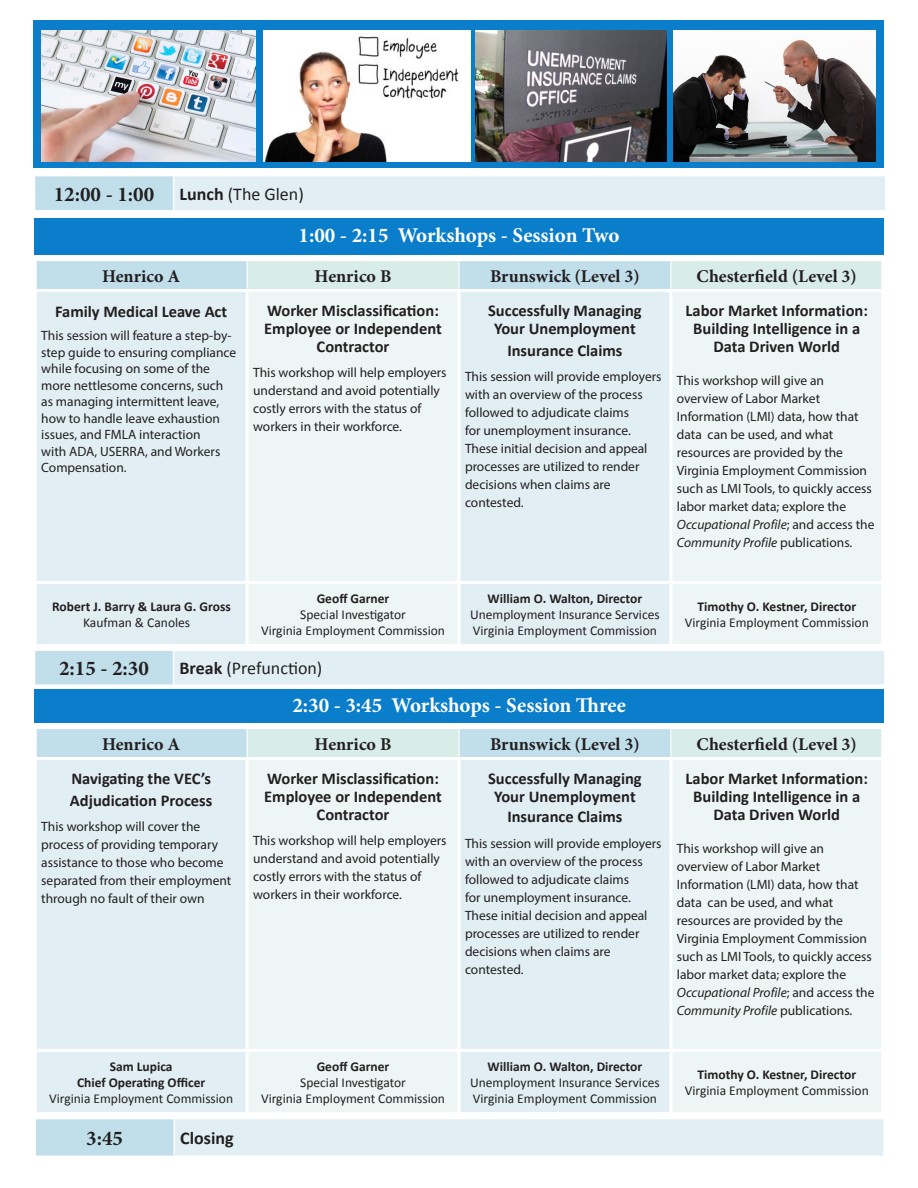
<style>
.page{position:relative;width:918px;height:1188px;background:#fff}
.page>*{position:absolute;margin:0;border:0;box-sizing:border-box;transform-origin:0 0}
.t1{font:700 21px "Minion Pro";color:#fff}
.t2{font:700 21px "Minion Pro";color:#231f20}
.t3{font:700 18px "Minion Pro";color:#231f20}
.t4{font:18px "Calibri";color:#231f20}
.t5{font:700 18px "Calibri";color:#231f20}
.Workshop_text{font:700 16.5px/18px "Calibri";color:#231f20;text-align:center}
.Workshop_text-2{font:13.5px/18px "Myriad Pro";color:#231f20}
.t6{font:13.5px "Calibri";color:#231f20}
.t7{font:700 13.5px "Calibri";color:#231f20}
.t8{font:700 13.5px "Calibri";color:#231f20}
.s1{font-weight:700}
.s2{font-style:italic}
.s3{font-style:inherit}
</style>
<div class="page">
<div style="left:34px;top:21px;width:850px;height:147px;background:#0a7eca"></div>
<div style="left:34px;top:218px;width:850px;height:37px;background:#0a7eca"></div>
<div style="left:34px;top:689px;width:850px;height:34px;background:#0a7eca"></div>
<div style="left:34px;top:176px;width:140px;height:35px;background:#c0dfeb"></div>
<div style="left:174px;top:176px;width:712px;height:35px;background:#e1eff5"></div>
<hr style="left:34px;top:176px;width:1px;height:34px;background:#fff">
<hr style="left:173px;top:176px;width:1px;height:34px;background:#fff">
<hr style="left:885px;top:176px;width:1px;height:34px;background:#fff">
<hr style="left:34px;top:210px;width:140px;height:1px;background:#fff">
<hr style="left:174px;top:210px;width:713px;height:1px;background:#fff">
<div style="left:35px;top:1119px;width:139px;height:37px;background:#c0dfeb"></div>
<div style="left:174px;top:1119px;width:712px;height:37px;background:#e1eff5"></div>
<hr style="left:173px;top:1119px;width:2px;height:37px;background:#fff">
<hr style="left:885px;top:1119px;width:1px;height:37px;background:#fff">
<div style="left:34px;top:650px;width:139px;height:35px;background:#c0dfeb"></div>
<div style="left:173px;top:650px;width:712px;height:35px;background:#e1eff5"></div>
<hr style="left:34px;top:649px;width:139px;height:2px;background:#fff">
<hr style="left:34px;top:651px;width:1px;height:33px;background:#fff">
<hr style="left:173px;top:649px;width:713px;height:2px;background:#fff">
<hr style="left:173px;top:651px;width:1px;height:33px;background:#fff">
<hr style="left:884px;top:651px;width:2px;height:33px;background:#fff">
<hr style="left:34px;top:684px;width:139px;height:2px;background:#fff">
<hr style="left:173px;top:684px;width:713px;height:2px;background:#fff">
<div style="left:37px;top:292px;width:209px;height:352px;background:#e1eff5"></div>
<svg style="left:249px;top:292px;width:632px;height:352px;background:#e8f3f4"></svg>
<svg style="left:37px;top:261px;width:844px;height:28px;background:#cce6e9"></svg>
<hr style="left:458px;top:292px;width:2px;height:289px;background:#fff">
<hr style="left:669px;top:292px;width:3px;height:289px;background:#fff">
<hr style="left:34px;top:581px;width:213px;height:3px;background:#fff">
<hr style="left:247px;top:581px;width:212px;height:3px;background:#fff">
<hr style="left:459px;top:581px;width:212px;height:3px;background:#fff">
<hr style="left:458px;top:584px;width:2px;height:60px;background:#fff">
<hr style="left:671px;top:581px;width:213px;height:3px;background:#fff">
<hr style="left:669px;top:584px;width:3px;height:60px;background:#fff">
<div style="left:37px;top:760px;width:209px;height:352px;background:#e1eff5"></div>
<svg style="left:249px;top:760px;width:632px;height:352px;background:#e8f3f4"></svg>
<svg style="left:37px;top:729px;width:844px;height:28px;background:#cce6e9"></svg>
<hr style="left:458px;top:760px;width:2px;height:289px;background:#fff">
<hr style="left:669px;top:760px;width:3px;height:289px;background:#fff">
<hr style="left:34px;top:1049px;width:213px;height:3px;background:#fff">
<hr style="left:247px;top:1049px;width:212px;height:3px;background:#fff">
<hr style="left:459px;top:1049px;width:212px;height:3px;background:#fff">
<hr style="left:458px;top:1052px;width:2px;height:60px;background:#fff">
<hr style="left:671px;top:1049px;width:213px;height:3px;background:#fff">
<hr style="left:669px;top:1052px;width:3px;height:60px;background:#fff">
<img style="left:42px;top:30px;width:214px;height:131px">
<img style="left:475px;top:30px;width:192px;height:132px">
<img style="left:263px;top:30px;width:207px;height:131px">
<img style="left:673px;top:31px;width:203px;height:130px">
<p class="t2" style="left:54px;top:179px;width:102px">12:00 - 1:00</p>
<p class="t4" style="left:180px;top:183px;width:126px"><span class="s1">Lunch</span> (The Glen)</p>
<p class="t1" style="left:299px;top:220px;width:322px">1:00 - 2:15 Workshops - Session Two</p>
<p class="t3" style="left:102px;top:263px;width:80px">Henrico A</p>
<p class="t3" style="left:315px;top:263px;width:78px">Henrico B</p>
<p class="t3" style="left:490px;top:263px;width:151px">Brunswick (Level 3)</p>
<p class="t3" style="left:697px;top:263px;width:162px">Chesterfield (Level 3)</p>
<p class="Workshop_text" style="left:55px;top:303px;width:174px">Family Medical Leave Act</p>
<p class="Workshop_text-2" style="left:41px;top:327px;width:197px;line-height:16.5px">This session will feature a step-by&shy;step guide to ensuring compliance while focusing on some of the more nettlesome concerns, such as managing intermittent leave, how to handle leave exhaustion issues, and FMLA interaction<br>with ADA, USERRA, and Workers<br>Compensation.</p>
<p class="Workshop_text" style="left:264px;top:302px;width:179px">Worker Misclassification:<br>Employee or Independent<br>Contractor</p>
<p class="Workshop_text-2" style="left:253px;top:363px;width:195px">This workshop will help employers understand and avoid potentially costly errors with the status of workers in their workforce.</p>
<p class="Workshop_text" style="left:488px;top:302px;width:155px">Successfully Managing<br>Your Unemployment</p>
<p class="Workshop_text" style="left:507px;top:341px;width:117px">Insurance Claims</p>
<p class="Workshop_text-2" style="left:465px;top:368px;width:198px">This session will provide employers with an overview of the process followed to adjudicate claims<br>for unemployment insurance.<br>These initial decision and appeal processes are utilized to render decisions when claims are contested.</p>
<p class="Workshop_text" style="left:686px;top:302px;width:184px">Labor Market Information:<br>Building Intelligence in a<br>Data Driven World</p>
<p class="Workshop_text-2" style="left:677px;top:372px;width:199px">This workshop will give an overview of Labor Market<br>Information (LMI) data, how that data can be used, and what resources are provided by the<br>Virginia Employment Commission such as LMI Tools, to quickly access labor market data; explore the<br><span class="s2">Occupational Profile</span>; and access the<br><span class="s2">Community Profile</span> publications.</p>
<p class="t8" style="left:52px;top:598px;width:180px">Robert J. Barry <span class="s3">&amp; Laura G. Gross</span></p>
<p class="t6" style="left:83px;top:614px;width:109px">Kaufman &amp; Canoles</p>
<p class="t7" style="left:317px;top:590px;width:74px">Geoff Garner</p>
<p class="t6" style="left:300px;top:606px;width:107px">Special Investigator</p>
<p class="t6" style="left:261px;top:622px;width:186px">Virginia Employment Commission</p>
<p class="t2" style="left:59px;top:654px;width:91px">2:15 - 2:30</p>
<p class="t4" style="left:179px;top:657px;width:144px"><span class="s1">Break</span> (Prefunction)</p>
<p class="t7" style="left:488px;top:590px;width:156px">William O. Walton, Director</p>
<p class="t6" style="left:470px;top:606px;width:191px">Unemployment Insurance Services</p>
<p class="t6" style="left:473px;top:622px;width:186px">Virginia Employment Commission</p>
<p class="t1" style="left:292px;top:691px;width:335px">2:30 - 3:45 Workshops - Session Three</p>
<p class="t7" style="left:697px;top:598px;width:160px">Timothy O. Kestner, Director</p>
<p class="t6" style="left:685px;top:614px;width:186px">Virginia Employment Commission</p>
<p class="t3" style="left:102px;top:731px;width:80px">Henrico A</p>
<p class="t3" style="left:315px;top:731px;width:78px">Henrico B</p>
<p class="t3" style="left:490px;top:731px;width:151px">Brunswick (Level 3)</p>
<p class="t3" style="left:697px;top:731px;width:162px">Chesterfield (Level 3)</p>
<p class="Workshop_text" style="left:70px;top:768px;width:144px;line-height:21.6px;text-align:left">Navigating the VEC’s<br>Adjudication Process</p>
<p class="Workshop_text-2" style="left:41px;top:818px;width:192px">This workshop will cover the process of providing temporary assistance to those who become separated from their employment through no fault of their own</p>
<p class="Workshop_text" style="left:264px;top:770px;width:179px">Worker Misclassification:<br>Employee or Independent<br>Contractor</p>
<p class="Workshop_text-2" style="left:253px;top:831px;width:195px">This workshop will help employers understand and avoid potentially costly errors with the status of workers in their workforce.</p>
<p class="Workshop_text" style="left:488px;top:770px;width:155px">Successfully Managing<br>Your Unemployment</p>
<p class="Workshop_text" style="left:507px;top:808px;width:117px">Insurance Claims</p>
<p class="Workshop_text-2" style="left:465px;top:834px;width:198px">This session will provide employers with an overview of the process followed to adjudicate claims<br>for unemployment insurance.<br>These initial decision and appeal processes are utilized to render decisions when claims are contested.</p>
<p class="Workshop_text" style="left:686px;top:770px;width:184px">Labor Market Information:<br>Building Intelligence in a<br>Data Driven World</p>
<p class="Workshop_text-2" style="left:677px;top:840px;width:199px">This workshop will give an overview of Labor Market<br>Information (LMI) data, how that data can be used, and what resources are provided by the<br>Virginia Employment Commission such as LMI Tools, to quickly access labor market data; explore the<br><span class="s2">Occupational Profile</span>; and access the<br><span class="s2">Community Profile</span> publications.</p>
<p class="t7" style="left:110px;top:1058px;width:64px">Sam Lupica</p>
<p class="t7" style="left:77px;top:1074px;width:130px">Chief Operating Officer</p>
<p class="t6" style="left:49px;top:1090px;width:186px">Virginia Employment Commission</p>
<p class="t2" style="left:86px;top:1124px;width:38px">3:45</p>
<p class="t5" style="left:180px;top:1127px;width:55px">Closing</p>
<p class="t7" style="left:317px;top:1058px;width:74px">Geoff Garner</p>
<p class="t6" style="left:300px;top:1074px;width:107px">Special Investigator</p>
<p class="t6" style="left:261px;top:1090px;width:186px">Virginia Employment Commission</p>
<p class="t7" style="left:488px;top:1058px;width:156px">William O. Walton, Director</p>
<p class="t6" style="left:470px;top:1074px;width:191px">Unemployment Insurance Services</p>
<p class="t6" style="left:473px;top:1090px;width:186px">Virginia Employment Commission</p>
<p class="t7" style="left:697px;top:1066px;width:160px">Timothy O. Kestner, Director</p>
<p class="t6" style="left:685px;top:1082px;width:186px">Virginia Employment Commission</p>
</div>
